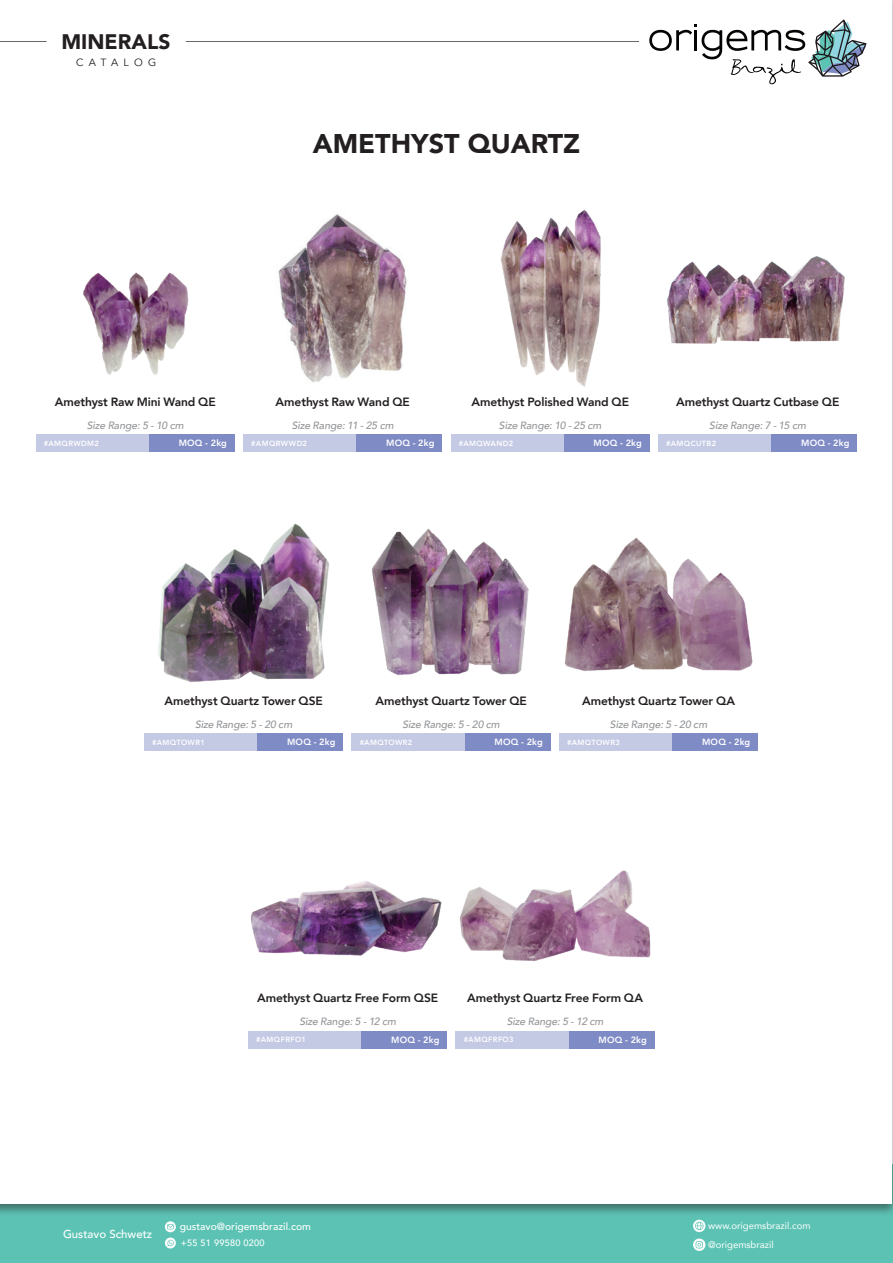
<style>
.page{position:relative;width:893px;height:1263px;background:#fff}
.page>*{position:absolute;margin:0;border:0;box-sizing:border-box;transform-origin:0 0}
.t1{font:900 27px "Avenir";color:#231f20}
.t2{font:900 21px "Avenir";color:#231f20}
.t3{font:800 12px "Avenir";letter-spacing:-.01em;color:#231f20}
.t4{font:500 11.55px "Avenir";color:#fff}
.t5{font:italic 500 10.5px "Avenir";letter-spacing:-.01em;color:#939598}
.t6{font:10.5px "Avenir";letter-spacing:.5em;color:#231f20}
.t7{font:500 10.35px "Avenir";color:#fff}
.t8{font:9.6px "Avenir";color:#fff}
.t9{font:500 9.15px "Avenir";letter-spacing:.025em;color:#fff}
.t10{font:800 9px "Avenir";letter-spacing:.025em;color:#fff}
.t11{font:800 7.5px "Avenir";letter-spacing:.05em;color:#fff}
</style>
<div class="page">
<svg style="left:0;top:1170px;width:893px;height:93px;background:#59bbad"></svg>
<div style="left:0;top:0;width:892px;height:1204px;background:#fff"></div>
<svg style="left:649px;top:20px;width:217px;height:64px"></svg>
<hr style="left:0;top:41px;width:47px;height:1px;background:#000">
<hr style="left:186px;top:41px;width:453px;height:1px;background:#000">
<svg style="left:693px;top:1238px;width:12px;height:13px"></svg>
<svg style="left:693px;top:1220px;width:12px;height:12px"></svg>
<svg style="left:165px;top:1221px;width:11px;height:27px"></svg>
<img style="left:251px;top:881px;width:191px;height:75px">
<img style="left:158px;top:524px;width:171px;height:158px">
<img style="left:372px;top:528px;width:157px;height:147px">
<img style="left:564px;top:537px;width:189px;height:134px">
<img style="left:278px;top:214px;width:129px;height:168px">
<img style="left:83px;top:272px;width:106px;height:103px">
<img style="left:500px;top:210px;width:101px;height:177px">
<img style="left:667px;top:256px;width:178px;height:88px">
<img style="left:460px;top:870px;width:191px;height:91px">
<div style="left:36px;top:435px;width:124px;height:17px;background:#c4c9e4"></div>
<div style="left:149px;top:435px;width:86px;height:17px;background:#7f8bc5"></div>
<div style="left:243px;top:435px;width:125px;height:17px;background:#c4c9e4"></div>
<div style="left:357px;top:435px;width:85px;height:17px;background:#7f8bc5"></div>
<div style="left:451px;top:435px;width:124px;height:17px;background:#c4c9e4"></div>
<div style="left:564px;top:435px;width:85px;height:17px;background:#7f8bc5"></div>
<div style="left:658px;top:435px;width:125px;height:17px;background:#c4c9e4"></div>
<div style="left:772px;top:435px;width:85px;height:17px;background:#7f8bc5"></div>
<div style="left:144px;top:733px;width:125px;height:18px;background:#c4c9e4"></div>
<div style="left:258px;top:733px;width:85px;height:18px;background:#7f8bc5"></div>
<div style="left:352px;top:733px;width:124px;height:18px;background:#c4c9e4"></div>
<div style="left:465px;top:733px;width:85px;height:18px;background:#7f8bc5"></div>
<div style="left:559px;top:733px;width:124px;height:18px;background:#c4c9e4"></div>
<div style="left:673px;top:733px;width:85px;height:18px;background:#7f8bc5"></div>
<div style="left:248px;top:1031px;width:125px;height:17px;background:#c4c9e4"></div>
<div style="left:362px;top:1031px;width:85px;height:17px;background:#7f8bc5"></div>
<div style="left:456px;top:1031px;width:124px;height:17px;background:#c4c9e4"></div>
<div style="left:569px;top:1031px;width:85px;height:17px;background:#7f8bc5"></div>
<h2 class="t2" style="left:62px;top:23px;width:110px">MINERALS</h2>
<p class="t6" style="left:76px;top:56px;width:82px">CATALOG</p>
<h1 class="t1" style="left:313px;top:121px;width:269px">AMETHYST QUARTZ</h1>
<p class="t3" style="left:55px;top:393px;width:162px">Amethyst Raw Mini Wand QE</p>
<p class="t5" style="left:87px;top:419px;width:98px">Size Range: 5 - 10 cm</p>
<p class="t11" style="left:44px;top:438px;width:57px">#AMQRWDM2</p>
<p class="t10" style="left:179px;top:436px;width:50px">MOQ - 2kg</p>
<p class="t3" style="left:276px;top:393px;width:136px">Amethyst Raw Wand QE</p>
<p class="t5" style="left:292px;top:419px;width:104px">Size Range: 11 - 25 cm</p>
<p class="t11" style="left:251px;top:438px;width:57px">#AMQRWWD2</p>
<p class="t10" style="left:386px;top:436px;width:50px">MOQ - 2kg</p>
<p class="t3" style="left:471px;top:393px;width:159px">Amethyst Polished Wand QE</p>
<p class="t5" style="left:499px;top:419px;width:104px">Size Range: 10 - 25 cm</p>
<p class="t11" style="left:459px;top:438px;width:56px">#AMQWAND2</p>
<p class="t10" style="left:594px;top:436px;width:50px">MOQ - 2kg</p>
<p class="t3" style="left:676px;top:393px;width:165px">Amethyst Quartz Cutbase QE</p>
<p class="t5" style="left:709px;top:419px;width:98px">Size Range: 7 - 15 cm</p>
<p class="t11" style="left:666px;top:438px;width:51px">#AMQCUTB2</p>
<p class="t10" style="left:801px;top:436px;width:50px">MOQ - 2kg</p>
<p class="t3" style="left:165px;top:692px;width:160px">Amethyst Quartz Tower QSE</p>
<p class="t5" style="left:195px;top:718px;width:99px">Size Range: 5 - 20 cm</p>
<p class="t3" style="left:375px;top:692px;width:153px">Amethyst Quartz Tower QE</p>
<p class="t5" style="left:402px;top:718px;width:99px">Size Range: 5 - 20 cm</p>
<p class="t3" style="left:582px;top:692px;width:155px">Amethyst Quartz Tower QA</p>
<p class="t5" style="left:610px;top:718px;width:99px">Size Range: 5 - 20 cm</p>
<p class="t11" style="left:152px;top:736px;width:54px">#AMQTOWR1</p>
<p class="t10" style="left:287px;top:735px;width:50px">MOQ - 2kg</p>
<p class="t11" style="left:360px;top:736px;width:54px">#AMQTOWR2</p>
<p class="t10" style="left:495px;top:735px;width:50px">MOQ - 2kg</p>
<p class="t11" style="left:567px;top:736px;width:54px">#AMQTOWR3</p>
<p class="t10" style="left:702px;top:735px;width:50px">MOQ - 2kg</p>
<p class="t3" style="left:257px;top:989px;width:182px">Amethyst Quartz Free Form QSE</p>
<p class="t5" style="left:299px;top:1015px;width:98px">Size Range: 5 - 12 cm</p>
<p class="t3" style="left:467px;top:989px;width:177px">Amethyst Quartz Free Form QA</p>
<p class="t5" style="left:507px;top:1015px;width:98px">Size Range: 5 - 12 cm</p>
<p class="t11" style="left:256px;top:1034px;width:51px">#AMQFRFO1</p>
<p class="t10" style="left:391px;top:1032px;width:50px">MOQ - 2kg</p>
<p class="t11" style="left:464px;top:1034px;width:51px">#AMQFRFO3</p>
<p class="t10" style="left:599px;top:1032px;width:50px">MOQ - 2kg</p>
<p class="t4" style="left:63px;top:1223px;width:91px">Gustavo Schwetz</p>
<p class="t7" style="left:180px;top:1217px;width:133px">gustavo@origemsbrazil.com</p>
<p class="t9" style="left:181px;top:1235px;width:85px">+55 51 99580 0200</p>
<p class="t8" style="left:708px;top:1218px;width:104px">www.origemsbrazil.com</p>
<p class="t8" style="left:708px;top:1237px;width:67px">@origemsbrazil</p>
</div>
